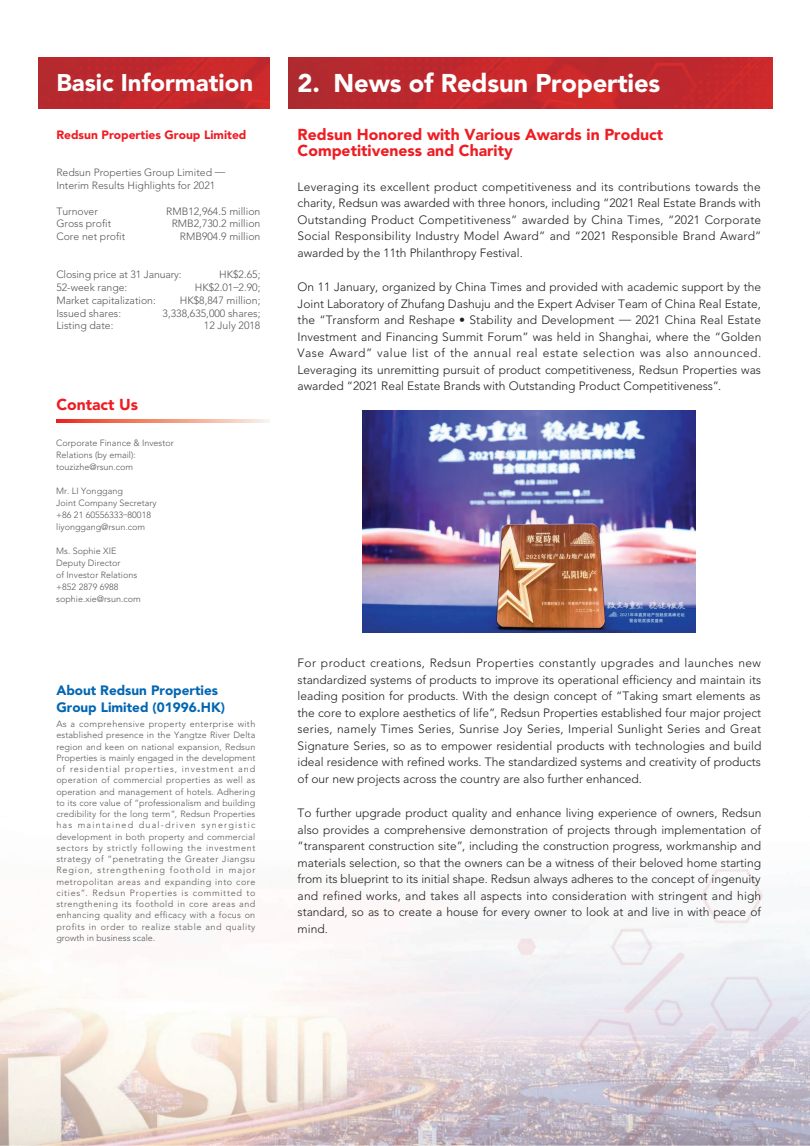
<style>
.page{position:relative;width:810px;height:1146px;background:#fff}
.page>*{position:absolute;margin:0;border:0;box-sizing:border-box;transform-origin:0 0}
.t1{font:900 25.5px "Avenir LT Std";letter-spacing:-.005em;color:#fff}
.t2{font:900 24px "Avenir LT Std";color:#fff}
._03_H1{font:900 15.75px/16.5px "Avenir LT Std";color:#ee1d23}
.t3{font:900 13.5px/16.5px "Avenir LT Std";color:#0166b3}
._01_Body_Text{font:300 12px/16.5px "Avenir LT Std";color:#231f20;text-align:justify}
.t4{font:900 12px "Avenir LT Std";color:#ee1d23}
.t5{font:300 10.5px/12.8px "Avenir LT Std";color:#57585a}
.t6{font:300 9px/11.2px "Avenir LT Std";color:#57585a}
</style>
<div class="page">
<img style="left:0;top:410px;width:810px;height:736px">
<img style="left:38px;top:58px;width:231px;height:51px">
<img style="left:288px;top:58px;width:485px;height:51px">
<svg style="left:56px;top:419px;width:214px;height:4px"></svg>
<img style="left:363px;top:410px;width:333px;height:223px">
<h2 class="t2" style="left:56px;top:68px;width:198px">Basic Information</h2>
<h1 class="t1" style="left:298px;top:68px;width:364px">2. News of Redsun Properties</h1>
<p class="t4" style="left:56px;top:128px;width:192px">Redsun Properties Group Limited</p>
<p class="t5" style="left:56px;top:166px;width:171px">Redsun Properties Group Limited —<br>Interim Results Highlights for 2021</p>
<p class="t5" style="left:56px;top:205px;width:43px">Turnover</p>
<p class="t5" style="left:166px;top:205px;width:96px">RMB12,964.5 million</p>
<p class="t5" style="left:56px;top:217px;width:56px">Gross profit</p>
<p class="t5" style="left:172px;top:217px;width:90px">RMB2,730.2 million</p>
<p class="t5" style="left:56px;top:230px;width:70px">Core net profit</p>
<p class="t5" style="left:180px;top:230px;width:82px">RMB904.9 million</p>
<p class="t5" style="left:56px;top:268px;width:127px">Closing price at 31 January:</p>
<p class="t5" style="left:219px;top:268px;width:43px">HK$2.65;</p>
<p class="t5" style="left:56px;top:281px;width:73px">52-week range:</p>
<p class="t5" style="left:195px;top:281px;width:67px">HK$2.01–2.90;</p>
<p class="t5" style="left:56px;top:294px;width:101px">Market capitalization:</p>
<p class="t5" style="left:180px;top:294px;width:82px">HK$8,847 million;</p>
<p class="t5" style="left:56px;top:307px;width:66px">Issued shares:</p>
<p class="t5" style="left:163px;top:307px;width:99px">3,338,635,000 shares;</p>
<p class="t5" style="left:56px;top:319px;width:59px">Listing date:</p>
<p class="t5" style="left:204px;top:319px;width:58px">12 July 2018</p>
<p class="_03_H1" style="left:298px;top:126px;width:367px">Redsun Honored with Various Awards in Product<br>Competitiveness and Charity</p>
<p class="_01_Body_Text" style="left:298px;top:178px;width:465px">Leveraging its excellent product competitiveness and its contributions towards the charity, Redsun was awarded with three honors, including “2021 Real Estate Brands with Outstanding Product Competitiveness” awarded by China Times, “2021 Corporate Social Responsibility Industry Model Award” and “2021 Responsible Brand Award” awarded by the 11th Philanthropy Festival.</p>
<p class="_01_Body_Text" style="left:298px;top:279px;width:465px">On 11 January, organized by China Times and provided with academic support by the Joint Laboratory of Zhufang Dashuju and the Expert Adviser Team of China Real Estate, the “Transform and Reshape • Stability and Development — 2021 China Real Estate Investment and Financing Summit Forum” was held in Shanghai, where the “Golden Vase Award” value list of the annual real estate selection was also announced.<br>Leveraging its unremitting pursuit of product competitiveness, Redsun Properties was awarded “2021 Real Estate Brands with Outstanding Product Competitiveness”.</p>
<h3 class="_03_H1" style="left:56px;top:397px;width:83px">Contact Us</h3>
<p class="t6" style="left:56px;top:437px;width:119px;line-height:12px">Corporate Finance &amp; Investor<br>Relations (by email): touzizhe@rsun.com</p>
<p class="t6" style="left:56px;top:485px;width:102px;line-height:12px">Mr. LI Yonggang<br>Joint Company Secretary +86 21 60556333–80018 liyonggang@rsun.com</p>
<p class="t6" style="left:56px;top:545px;width:86px;line-height:12px">Ms. Sophie XIE<br>Deputy Director<br>of Investor Relations +852 2879 6988 sophie.xie@rsun.com</p>
<p class="t3" style="left:56px;top:682px;width:170px">About Redsun Properties<br>Group Limited (01996.HK)</p>
<p class="t6" style="left:56px;top:718px;width:201px;text-align:justify">As a comprehensive property enterprise with established presence in the Yangtze River Delta region and keen on national expansion, Redsun Properties is mainly engaged in the development of residential properties, investment and operation of commercial properties as well as operation and management of hotels. Adhering to its core value of “professionalism and building credibility for the long term”, Redsun Properties has maintained dual-driven synergistic development in both property and commercial sectors by strictly following the investment strategy of “penetrating the Greater Jiangsu Region, strengthening foothold in major metropolitan areas and expanding into core cities”. Redsun Properties is committed to strengthening its foothold in core areas and enhancing quality and efficacy with a focus on profits in order to realize stable and quality growth in business scale.</p>
<p class="_01_Body_Text" style="left:298px;top:655px;width:465px">For product creations, Redsun Properties constantly upgrades and launches new standardized systems of products to improve its operational efficiency and maintain its leading position for products. With the design concept of “Taking smart elements as the core to explore aesthetics of life”, Redsun Properties established four major project series, namely Times Series, Sunrise Joy Series, Imperial Sunlight Series and Great Signature Series, so as to empower residential products with technologies and build ideal residence with refined works. The standardized systems and creativity of products of our new projects across the country are also further enhanced.</p>
<p class="_01_Body_Text" style="left:298px;top:805px;width:465px">To further upgrade product quality and enhance living experience of owners, Redsun also provides a comprehensive demonstration of projects through implementation of “transparent construction site”, including the construction progress, workmanship and materials selection, so that the owners can be a witness of their beloved home starting from its blueprint to its initial shape. Redsun always adheres to the concept of ingenuity and refined works, and takes all aspects into consideration with stringent and high standard, so as to create a house for every owner to look at and live in with peace of mind.</p>
</div>
